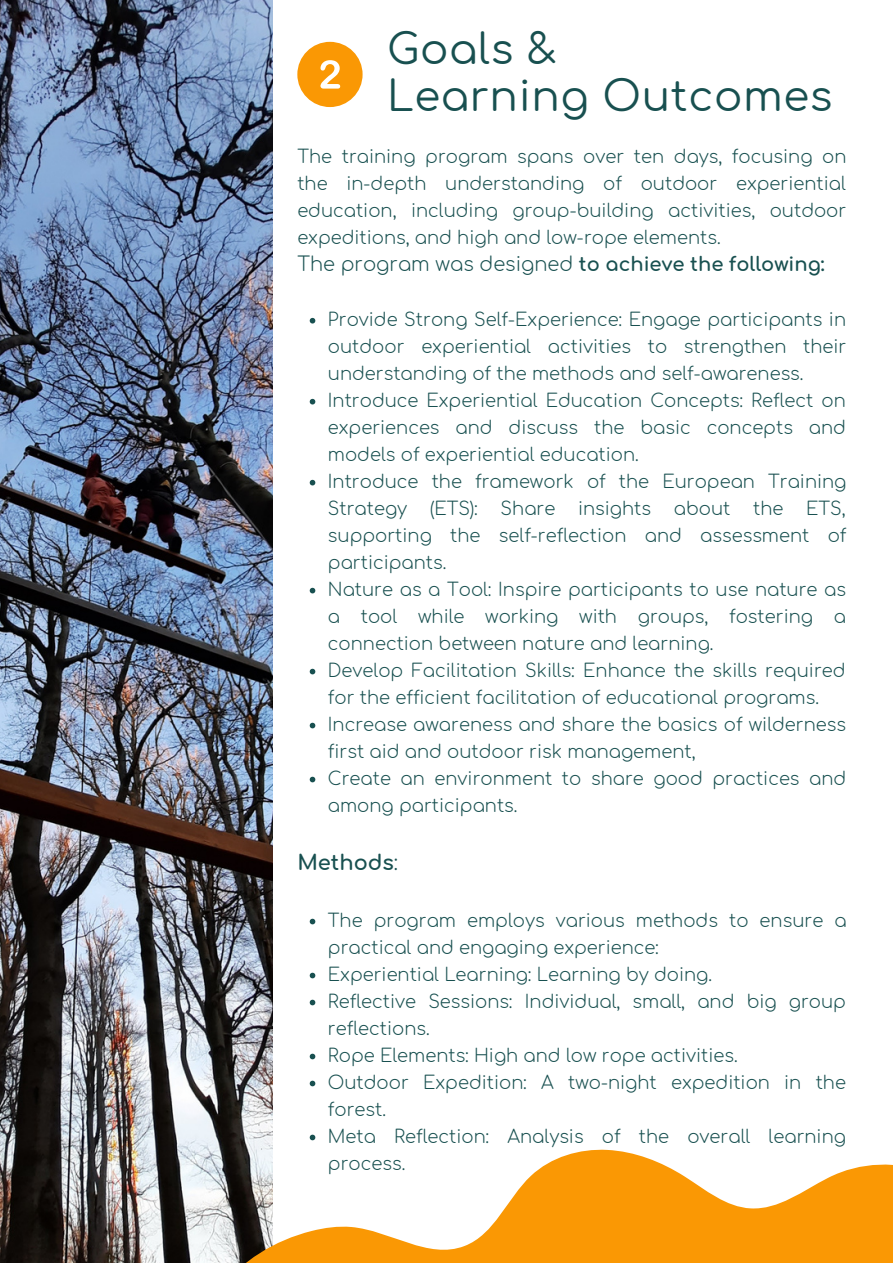
<style>
.page{position:relative;width:893px;height:1264px;background:#fff}
.page>*{position:absolute;margin:0;border:0;box-sizing:border-box;transform-origin:0 0}
.t1{font:42px "Comfortaa";letter-spacing:.015em;color:#185050}
.t2{font:700 21px "Comfortaa";color:#185050}
.t3{font:700 19.5px "Comfortaa";color:#185050}
.t4{font:300 18px/27px "Comfortaa";color:#185050}
.s1{font-weight:300}
</style>
<div class="page">
<img style="left:0;top:0;width:273px;height:1262px">
<svg style="left:215px;top:853px;width:677px;height:409px"></svg>
<div style="left:297px;top:42px;width:65px;height:65px;background:#fa9804;border-radius:50%"></div>
<svg style="left:320px;top:60px;width:20px;height:29px"></svg>
<svg style="left:310px;top:318px;width:5px;height:5px"></svg>
<svg style="left:310px;top:399px;width:5px;height:5px"></svg>
<svg style="left:310px;top:480px;width:5px;height:5px"></svg>
<svg style="left:310px;top:588px;width:5px;height:5px"></svg>
<svg style="left:310px;top:668px;width:5px;height:6px"></svg>
<svg style="left:310px;top:722px;width:5px;height:6px"></svg>
<svg style="left:310px;top:776px;width:5px;height:6px"></svg>
<svg style="left:310px;top:918px;width:5px;height:6px"></svg>
<svg style="left:310px;top:972px;width:5px;height:6px"></svg>
<svg style="left:310px;top:999px;width:5px;height:6px"></svg>
<svg style="left:310px;top:1053px;width:5px;height:6px"></svg>
<svg style="left:310px;top:1080px;width:5px;height:6px"></svg>
<svg style="left:310px;top:1134px;width:5px;height:6px"></svg>
<p class="t1" style="left:387px;top:27px;width:171px">Goals &amp;</p>
<p class="t1" style="left:387px;top:74px;width:447px">Learning Outcomes</p>
<p class="t4" style="left:297px;top:143px;width:550px;text-align:justify">The training program spans over ten days, focusing on the in-depth understanding of outdoor experiential education, including group-building activities, outdoor expeditions, and high and low-rope elements.</p>
<p class="t3" style="left:297px;top:253px;width:528px"><span class="s1">The program was designed</span> to achieve the following:</p>
<p class="t4" style="left:328px;top:306px;width:520px;text-align:justify">Provide Strong Self-Experience: Engage participants in outdoor experiential activities to strengthen their understanding of the methods and self-awareness.</p>
<p class="t4" style="left:328px;top:387px;width:519px;text-align:justify">Introduce Experiential Education Concepts: Reflect on experiences and discuss the basic concepts and models of experiential education.</p>
<p class="t4" style="left:328px;top:468px;width:520px">Introduce the framework of the European Training<br>Strategy</p>
<p class="t4" style="left:328px;top:495px;width:520px;text-align:justify;text-indent:478px">ETS, supporting the self-reflection and assessment of participants.</p>
<p class="t4" style="left:328px;top:576px;width:519px;text-align:justify">Nature as a Tool: Inspire participants to use nature as a tool while working with groups, fostering a connection between nature and learning.</p>
<p class="t4" style="left:328px;top:657px;width:519px">Develop Facilitation Skills: Enhance the skills required for the efficient facilitation of educational programs.</p>
<p class="t4" style="left:328px;top:711px;width:519px">Increase awareness and share the basics of wilderness first aid and outdoor risk management,</p>
<p class="t4" style="left:328px;top:765px;width:520px">Create an environment to share good practices and among participants.</p>
<p class="t4" style="left:430px;top:495px;width:49px">(ETS):</p>
<p class="t4" style="left:500px;top:495px;width:56px">Share</p>
<p class="t4" style="left:578px;top:495px;width:75px">insights</p>
<p class="t4" style="left:673px;top:495px;width:58px">about</p>
<p class="t4" style="left:753px;top:495px;width:32px">the</p>
<p class="t2" style="left:297px;top:851px;width:102px">Methods<span class="s1">:</span></p>
<p class="t4" style="left:328px;top:907px;width:520px">The program employs various methods to ensure a practical and engaging experience:</p>
<p class="t4" style="left:328px;top:961px;width:385px">Experiential Learning: Learning by doing.</p>
<p class="t4" style="left:328px;top:988px;width:519px">Reflective Sessions: Individual, small, and big group reflections.</p>
<p class="t4" style="left:328px;top:1042px;width:411px">Rope Elements: High and low rope activities.</p>
<p class="t4" style="left:328px;top:1069px;width:519px">Outdoor Expedition: A two-night expedition in the forest.</p>
<p class="t4" style="left:328px;top:1123px;width:519px">Meta Reflection: Analysis of the overall learning process.</p>
</div>
